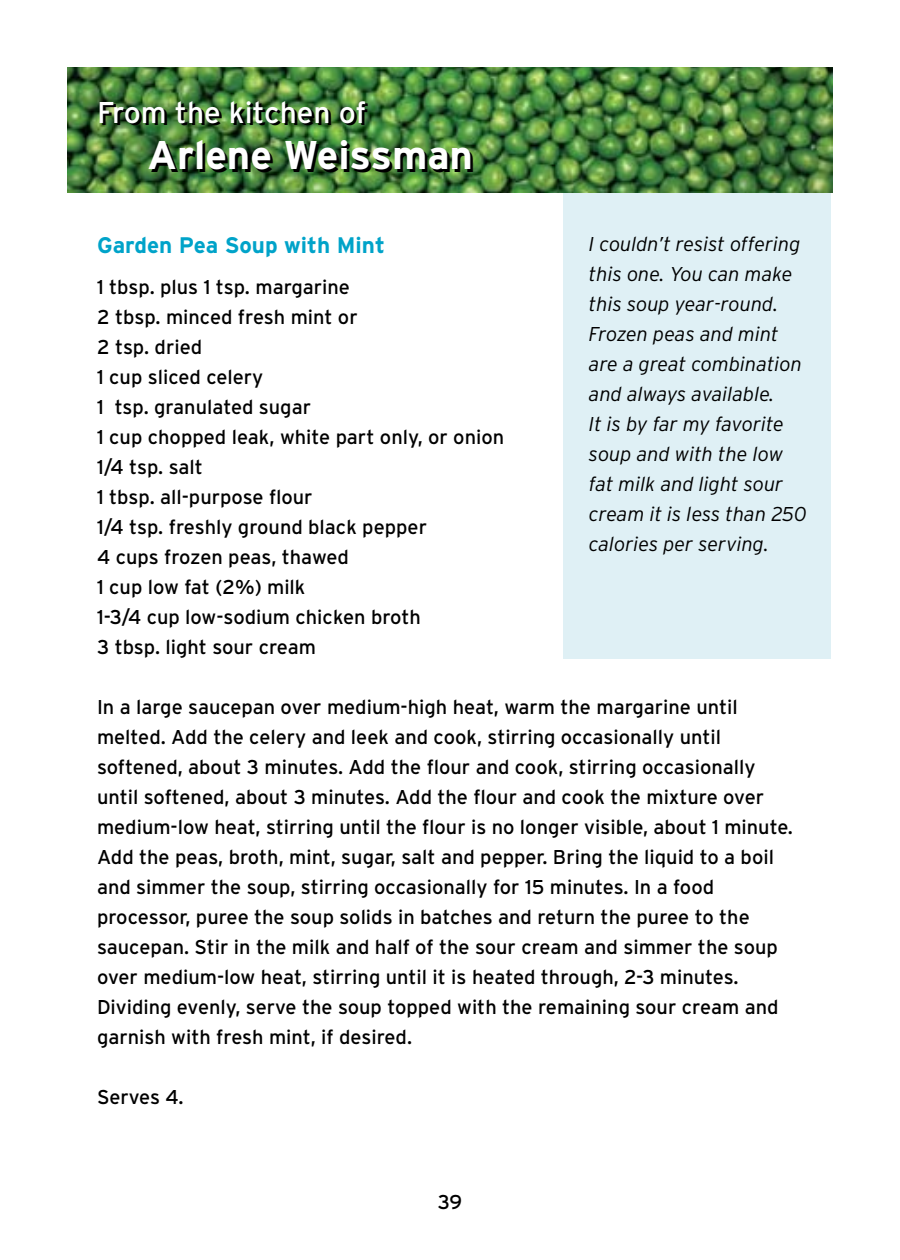
<style>
.page{position:relative;width:900px;height:1260px;background:#fff}
.page>*{position:absolute;margin:0;border:0;box-sizing:border-box;transform-origin:0 0}
.t1{font:700 40px "Interstate";color:#fff}
.t2{font:30px "Interstate";color:#fff}
.t3{font:700 22.5px "Interstate";color:#00a3c9}
.t4{font:20px/30px "Interstate";color:#000}
.t5{font:italic 300 20px/30px "Interstate";color:#000}
</style>
<div class="page">
<div style="left:564px;top:184px;width:267px;height:475px;background:#dff0f5"></div>
<img style="left:68px;top:68px;width:764px;height:124px">
<h2 class="t2" style="left:97px;top:96px;width:271px">From the kitchen of</h2>
<h1 class="t1" style="left:147px;top:133px;width:327px">Arlene Weissman</h1>
<p class="t3" style="left:97px;top:233px;width:289px">Garden Pea Soup with Mint</p>
<p class="t4" style="left:97px;top:272px;width:409px">1 tbsp. plus 1 tsp. margarine<br>2 tbsp. minced fresh mint or<br>2 tsp. dried<br>1 cup sliced celery<br>1 tsp. granulated sugar<br>1 cup chopped leak, white part only, or onion<br>1/4 tsp. salt<br>1 tbsp. all-purpose flour<br>1/4 tsp. freshly ground black pepper<br>4 cups frozen peas, thawed<br>1 cup low fat (2%) milk<br>1-3/4 cup low-sodium chicken broth<br>3 tbsp. light sour cream</p>
<p class="t5" style="left:589px;top:229px;width:220px">I couldn’t resist offering this one. You can make this soup year-round.<br>Frozen peas and mint are a great combination and always available.<br>It is by far my favorite soup and with the low fat milk and light sour cream it is less than 250 calories per serving.</p>
<p class="t4" style="left:97px;top:692px;width:698px">In a large saucepan over medium-high heat, warm the margarine until melted. Add the celery and leek and cook, stirring occasionally until softened, about 3 minutes. Add the flour and cook, stirring occasionally until softened, about 3 minutes. Add the flour and cook the mixture over medium-low heat, stirring until the flour is no longer visible, about 1 minute.<br>Add the peas, broth, mint, sugar, salt and pepper. Bring the liquid to a boil and simmer the soup, stirring occasionally for 15 minutes. In a food processor, puree the soup solids in batches and return the puree to the saucepan. Stir in the milk and half of the sour cream and simmer the soup over medium-low heat, stirring until it is heated through, 2-3 minutes.<br>Dividing evenly, serve the soup topped with the remaining sour cream and garnish with fresh mint, if desired.</p>
<p class="t4" style="left:97px;top:1082px;width:88px">Serves 4.</p>
<p class="t4" style="left:438px;top:1186px;width:26px">39</p>
</div>
